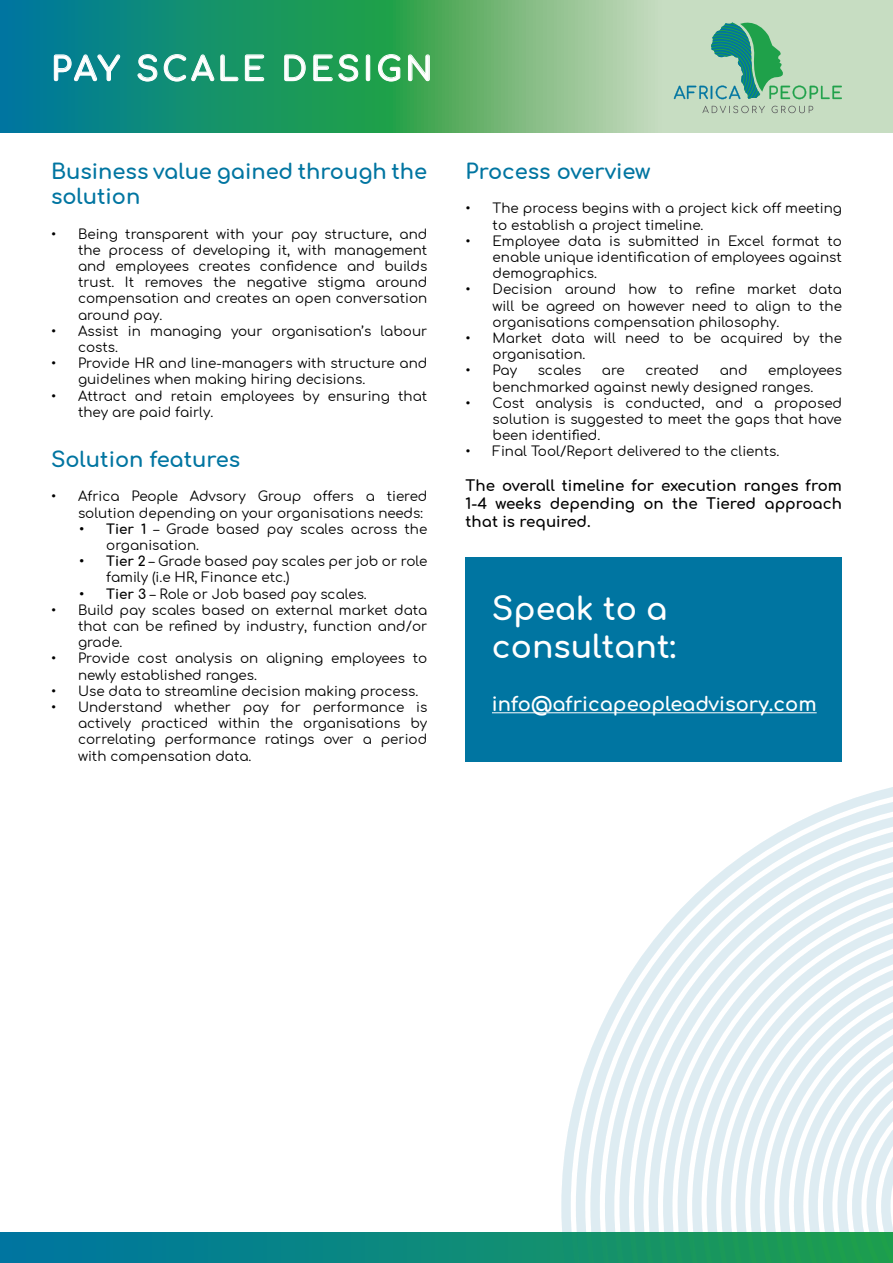
<style>
.page{position:relative;width:893px;height:1263px;background:#fff}
.page>*{position:absolute;margin:0;border:0;box-sizing:border-box;transform-origin:0 0}
.t1{font:700 33px "Comfortaa";letter-spacing:.1em;color:#fff}
.t2{font:700 31.5px/37.8px "Comfortaa";color:#fff}
.t3{font:700 21px/25.2px "Comfortaa";color:#0075a1}
.t4{font:700 19.5px "Comfortaa";color:#fff}
.t5{font:700 15px/18px "Comfortaa";color:#000;text-align:justify}
.t6{font:13.5px/16.2px "Comfortaa";color:#000}
.s1{font-weight:700}
</style>
<div class="page">
<svg style="left:0;top:0;width:893px;height:132px"></svg>
<svg style="left:674px;top:17px;width:168px;height:96px"></svg>
<svg style="left:53px;top:54px;width:67px;height:28px"></svg>
<svg style="left:137px;top:54px;width:128px;height:28px"></svg>
<svg style="left:284px;top:54px;width:22px;height:28px"></svg>
<svg style="left:313px;top:54px;width:45px;height:28px"></svg>
<svg style="left:365px;top:54px;width:6px;height:28px"></svg>
<svg style="left:378px;top:54px;width:23px;height:28px"></svg>
<svg style="left:408px;top:54px;width:22px;height:28px"></svg>
<svg style="left:0;top:1233px;width:561px;height:30px"></svg>
<svg style="left:561px;top:787px;width:332px;height:476px;fill:#e3eff4"></svg>
<div style="left:466px;top:557px;width:376px;height:205px;background:#0075a1"></div>
<hr style="left:492px;top:712px;width:325px;height:1px;background:#fff">
<h1 class="t1" style="left:51px;top:38px;width:383px">PAY SCALE DESIGN</h1>
<h3 class="t3" style="left:51px;top:156px;width:378px">Business value gained through the solution</h3>
<p class="t6" style="left:78px;top:224px;width:351px;text-align:justify;text-indent:-27px">• Being transparent with your pay structure, and the process of developing it, with management and employees creates confidence and builds trust. It removes the negative stigma around compensation and creates an open conversation around pay.</p>
<p class="t6" style="left:78px;top:321px;width:351px;text-indent:-27px">• Assist in managing your organisation’s labour costs.</p>
<p class="t6" style="left:78px;top:353px;width:351px;text-indent:-27px">• Provide HR and line-managers with structure and guidelines when making hiring decisions.</p>
<p class="t6" style="left:78px;top:386px;width:351px;text-indent:-27px">• Attract and retain employees by ensuring that they are paid fairly.</p>
<h3 class="t3" style="left:51px;top:444px;width:191px">Solution features</h3>
<p class="t6" style="left:78px;top:486px;width:351px;text-indent:-27px">• Africa People Advsory Group offers a tiered solution depending on your organisations needs:</p>
<p class="t6" style="left:106px;top:519px;width:323px;text-indent:-27px"><span class="s1">• Tier 1</span> – Grade based pay scales across the organisation.</p>
<p class="t6" style="left:106px;top:551px;width:323px;text-indent:-27px"><span class="s1">• Tier 2</span> – Grade based pay scales per job or role family (i.e HR, Finance etc.)</p>
<p class="t6" style="left:79px;top:584px;width:289px"><span class="s1">• Tier 3</span> – Role or Job based pay scales.</p>
<p class="t6" style="left:78px;top:600px;width:351px;text-align:justify;text-indent:-27px">• Build pay scales based on external market data that can be refined by industry, function and/or grade.</p>
<p class="t6" style="left:78px;top:648px;width:351px;text-indent:-27px">• Provide cost analysis on aligning employees to newly established ranges.</p>
<p class="t6" style="left:51px;top:681px;width:369px">• Use data to streamline decision making process.</p>
<p class="t6" style="left:78px;top:697px;width:351px;text-align:justify;text-indent:-27px">• Understand whether pay for performance is actively practiced within the organisations by correlating performance ratings over a period with compensation data.</p>
<h3 class="t3" style="left:466px;top:156px;width:186px">Process overview</h3>
<p class="t6" style="left:493px;top:198px;width:351px;text-indent:-27px">• The process begins with a project kick off meeting to establish a project timeline.</p>
<p class="t6" style="left:493px;top:231px;width:351px;text-align:justify;text-indent:-27px">• Employee data is submitted in Excel format to enable unique identification of employees against demographics.</p>
<p class="t6" style="left:493px;top:279px;width:351px;text-align:justify;text-indent:-27px">• Decision around how to refine market data will be agreed on however need to align to the organisations compensation philosophy.</p>
<p class="t6" style="left:493px;top:328px;width:351px;text-indent:-27px">• Market data will need to be acquired by the organisation.</p>
<p class="t6" style="left:466px;top:360px;width:53px">• Pay</p>
<p class="t6" style="left:538px;top:360px;width:45px">scales</p>
<p class="t6" style="left:602px;top:360px;width:24px">are</p>
<p class="t6" style="left:645px;top:360px;width:55px">created</p>
<p class="t6" style="left:720px;top:360px;width:29px">and</p>
<p class="t6" style="left:493px;top:360px;width:351px;text-indent:276px">employees benchmarked against newly designed ranges.</p>
<p class="t6" style="left:493px;top:393px;width:351px;text-align:justify;text-indent:-27px">• Cost analysis is conducted, and a proposed solution is suggested to meet the gaps that have been identified.</p>
<p class="t6" style="left:466px;top:441px;width:315px">• Final Tool/Report delivered to the clients.</p>
<p class="t5" style="left:466px;top:475px;width:378px">The overall timeline for execution ranges from 1-4 weeks depending on the Tiered approach that is required.</p>
<h2 class="t2" style="left:492px;top:585px;width:185px">Speak to a consultant:</h2>
<h3 class="t4" style="left:492px;top:686px;width:326px">info@africapeopleadvisory.com</h3>
</div>
